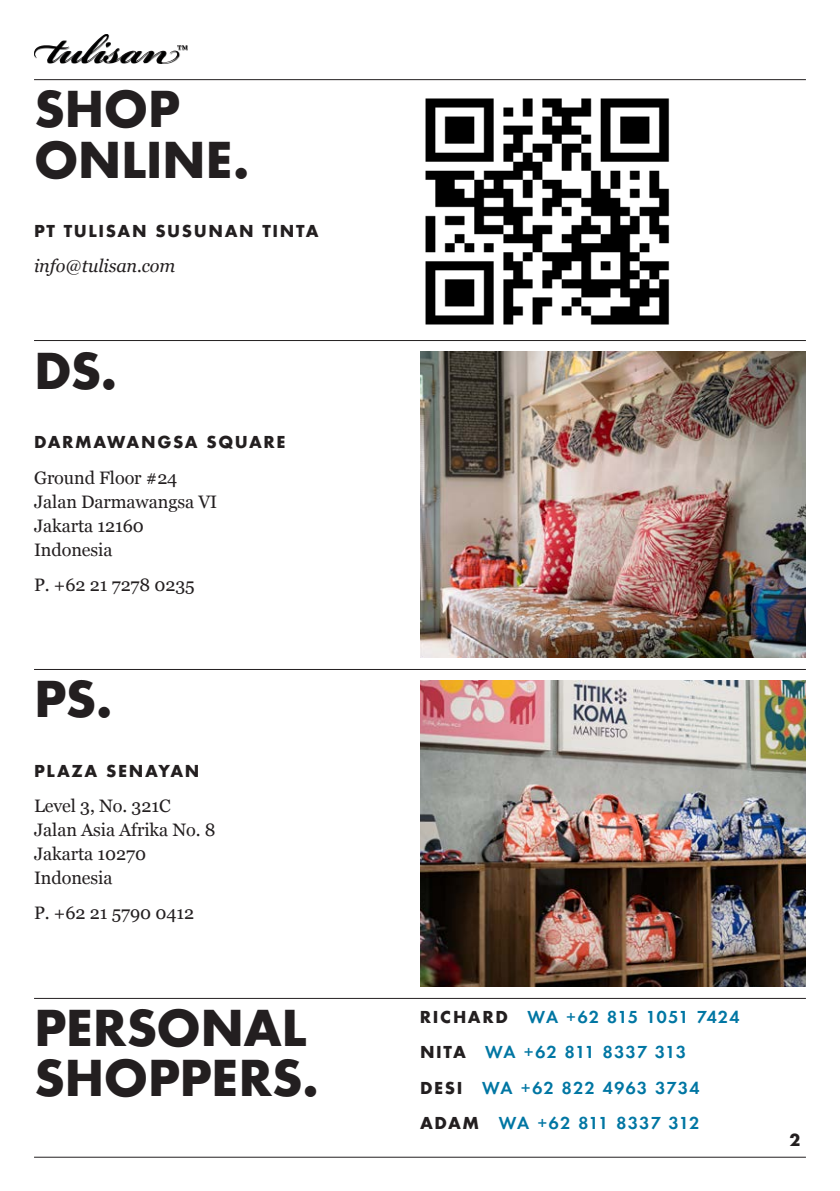
<style>
.page{position:relative;width:840px;height:1191px;background:#fff}
.page>*{position:absolute;margin:0;border:0;box-sizing:border-box;transform-origin:0 0}
.t1{font:700 48px/50px "Futura Next";letter-spacing:-.015em;color:#231f20}
.t2{font:18px/24px "Georgia";letter-spacing:-.005em;color:#231f20}
.t3{font:italic 18px "Georgia";letter-spacing:-.005em;color:#231f20}
.t4{font:600 16px "Futura Next";letter-spacing:.05em;color:#0076a3}
.t5{font:700 16px "Futura Next";letter-spacing:.1em;color:#231f20}
.t6{font:600 16px "Futura Next";letter-spacing:.1em;color:#0076a3}
.s1{font-weight:700;color:#231f20}
</style>
<div class="page">
<img style="left:420px;top:351px;width:385px;height:307px">
<img style="left:420px;top:680px;width:385px;height:306px">
<hr style="left:34px;top:79px;width:771px;height:1px;background:#231f20">
<hr style="left:34px;top:340px;width:771px;height:1px;background:#231f20">
<hr style="left:34px;top:1156px;width:771px;height:1px;background:#231f20">
<img style="left:34px;top:34px;width:153px;height:29px">
<hr style="left:34px;top:669px;width:771px;height:1px;background:#231f20">
<hr style="left:34px;top:998px;width:771px;height:1px;background:#231f20">
<img style="left:425px;top:98px;width:245px;height:227px">
<h1 class="t1" style="left:34px;top:86px;width:217px">SHOP<br>ONLINE.</h1>
<p class="t5" style="left:34px;top:220px;width:286px">PT TULISAN SUSUNAN TINTA</p>
<p class="t3" style="left:34px;top:253px;width:143px">info@tulisan.com</p>
<h1 class="t1" style="left:34px;top:347px;width:85px">DS.</h1>
<p class="t5" style="left:34px;top:431px;width:253px">DARMAWANGSA SQUARE</p>
<p class="t2" style="left:34px;top:464px;width:185px">Ground Floor #24<br>Jalan Darmawangsa VI<br>Jakarta 12160<br>Indonesia</p>
<p class="t2" style="left:34px;top:572px;width:162px">P. +62 21 7278 0235</p>
<h1 class="t1" style="left:34px;top:675px;width:80px">PS.</h1>
<p class="t5" style="left:34px;top:760px;width:167px">PLAZA SENAYAN</p>
<p class="t2" style="left:34px;top:793px;width:183px">Level 3, No. 321C<br>Jalan Asia Afrika No. 8<br>Jakarta 10270<br>Indonesia</p>
<p class="t2" style="left:34px;top:900px;width:161px">P. +62 21 5790 0412</p>
<h1 class="t1" style="left:34px;top:1004px;width:286px">PERSONAL<br>SHOPPERS.</h1>
<p class="t4" style="left:420px;top:1006px;width:321px"><span class="s1">RICHARD</span> WA +62 815 1051 7424</p>
<p class="t4" style="left:420px;top:1041px;width:267px"><span class="s1">NITA</span> WA +62 811 8337 313</p>
<p class="t6" style="left:420px;top:1077px;width:281px"><span class="s1">DESI</span> WA +62 822 4963 3734</p>
<p class="t4" style="left:420px;top:1112px;width:281px"><span class="s1">ADAM</span> WA +62 811 8337 312</p>
<p class="t5" style="left:788px;top:1128px;width:12px">2</p>
</div>
